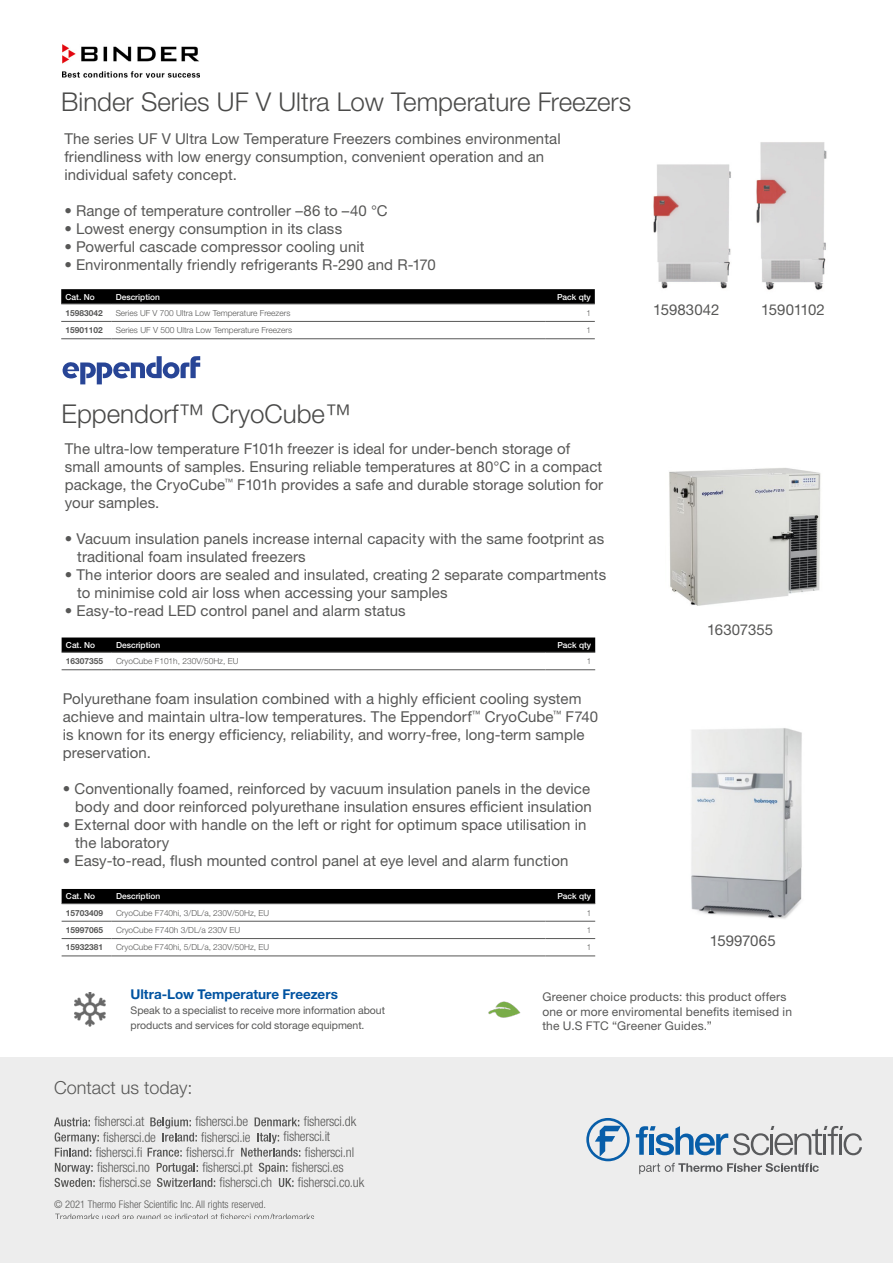
<style>
.page{position:relative;width:893px;height:1263px;background:#fff}
.page>*{position:absolute;margin:0;border:0;box-sizing:border-box;transform-origin:0 0}
.t1{font:300 25.95px "Helvetica Neue LTW1 G";color:#4a4a49}
.t2{font:300 18px "Helvetica Neue LT Std";color:#575756}
.Headline{font:15px/18px "Helvetica Neue LT Std";letter-spacing:.005em;color:#575756}
.Headline-2{font:15px "Helvetica Neue LT Std";letter-spacing:-.025em;color:#575756}
.t3{font:300 condensed 13.5px/15px "Helvetica Neue LT Pro";letter-spacing:-.015em;color:#575756}
.Headline-3{font:700 13.5px "Helvetica Neue LT Std";color:#0053a1}
.Headline-4{font:12px/14.4px "Helvetica Neue LT Std";letter-spacing:.015em;color:#575756}
.Headline-5{font:10.5px/15px "Helvetica Neue LT Std";color:#575756}
.t4{font:300 condensed 10.5px "Helvetica Neue LT Pro";color:#575756}
.TAB_ref{font:300 8.4px "Helvetica Neue LT Std";color:#575756}
.TAB_entete{font:500 8.4px "Helvetica Neue LT Std";color:#fff}
.TAB_ref-2{font:700 8.4px "Helvetica Neue LT Std";color:#575756}
.TAB_texte{font:300 8.4px "Helvetica Neue LT Std";color:#575756;scale:.95 1}
</style>
<div class="page">
<div style="left:0;top:1057px;width:893px;height:206px;background:#ededed"></div>
<svg style="left:586px;top:1118px;width:44px;height:43px"></svg>
<svg style="left:639px;top:1163px;width:180px;height:11px"></svg>
<svg style="left:636px;top:1126px;width:226px;height:29px"></svg>
<svg style="left:54px;top:1117px;width:36px;height:9px"></svg>
<svg style="left:255px;top:1117px;width:44px;height:9px"></svg>
<svg style="left:150px;top:1117px;width:47px;height:24px"></svg>
<svg style="left:55px;top:1132px;width:44px;height:25px"></svg>
<svg style="left:148px;top:1148px;width:34px;height:9px"></svg>
<svg style="left:241px;top:1132px;width:59px;height:25px"></svg>
<svg style="left:55px;top:1163px;width:40px;height:24px"></svg>
<svg style="left:157px;top:1163px;width:58px;height:24px"></svg>
<svg style="left:259px;top:1163px;width:35px;height:24px"></svg>
<svg style="left:55px;top:1213px;width:259px;height:5px"></svg>
<img style="left:756px;top:142px;width:71px;height:148px">
<img style="left:653px;top:164px;width:78px;height:125px">
<svg style="left:61px;top:289px;width:534px;height:15px;background:#070707"></svg>
<hr style="left:61px;top:304px;width:50px;height:1px;background:#575756">
<hr style="left:111px;top:304px;width:434px;height:1px;background:#575756">
<hr style="left:545px;top:304px;width:50px;height:1px;background:#575756">
<hr style="left:61px;top:321px;width:50px;height:1px;background:#575756">
<hr style="left:61px;top:338px;width:50px;height:1px;background:#575756">
<hr style="left:111px;top:321px;width:434px;height:1px;background:#575756">
<hr style="left:111px;top:338px;width:434px;height:1px;background:#575756">
<hr style="left:545px;top:321px;width:50px;height:1px;background:#575756">
<hr style="left:545px;top:338px;width:50px;height:1px;background:#575756">
<img style="left:62px;top:45px;width:138px;height:32px">
<svg style="left:62px;top:637px;width:533px;height:15px;background:#0a0a0a"></svg>
<hr style="left:62px;top:652px;width:50px;height:1px;background:#575756">
<hr style="left:112px;top:652px;width:433px;height:1px;background:#575756">
<hr style="left:545px;top:652px;width:50px;height:1px;background:#575756">
<hr style="left:62px;top:669px;width:50px;height:1px;background:#575756">
<hr style="left:112px;top:669px;width:433px;height:1px;background:#575756">
<hr style="left:545px;top:669px;width:50px;height:1px;background:#575756">
<div style="left:62px;top:889px;width:533px;height:14px;background:#000"></div>
<hr style="left:62px;top:903px;width:50px;height:1px;background:#575756">
<hr style="left:112px;top:903px;width:433px;height:1px;background:#575756">
<hr style="left:545px;top:903px;width:50px;height:1px;background:#575756">
<hr style="left:62px;top:921px;width:50px;height:1px;background:#575756">
<hr style="left:62px;top:938px;width:50px;height:1px;background:#575756">
<hr style="left:62px;top:956px;width:50px;height:1px;background:#575756">
<hr style="left:112px;top:921px;width:433px;height:1px;background:#575756">
<hr style="left:112px;top:938px;width:433px;height:1px;background:#575756">
<hr style="left:112px;top:956px;width:433px;height:1px;background:#575756">
<hr style="left:545px;top:921px;width:50px;height:1px;background:#575756">
<hr style="left:545px;top:938px;width:50px;height:1px;background:#575756">
<hr style="left:545px;top:956px;width:50px;height:1px;background:#575756">
<svg style="left:62px;top:356px;width:138px;height:28px"></svg>
<img style="left:669px;top:468px;width:152px;height:138px">
<img style="left:691px;top:728px;width:111px;height:191px">
<img style="left:488px;top:1001px;width:33px;height:17px">
<img style="left:74px;top:992px;width:31px;height:35px">
<p class="t1" style="left:61px;top:86px;width:571px">Binder Series UF V Ultra Low Temperature Freezers</p>
<p class="Headline" style="left:64px;top:129px;width:498px">The series UF V Ultra Low Temperature Freezers combines environmental friendliness with low energy consumption, convenient operation and an individual safety concept.</p>
<p class="Headline" style="left:64px;top:201px;width:325px">• Range of temperature controller –86 to –40 °C</p>
<p class="Headline" style="left:64px;top:219px;width:279px">• Lowest energy consumption in its class</p>
<p class="Headline" style="left:64px;top:237px;width:302px">• Powerful cascade compressor cooling unit</p>
<p class="Headline" style="left:64px;top:255px;width:373px">• Environmentally friendly refrigerants R-290 and R-170</p>
<p class="TAB_entete" style="left:66px;top:291px;width:31px">Cat. No</p>
<p class="TAB_entete" style="left:116px;top:291px;width:46px">Description</p>
<p class="TAB_entete" style="left:557px;top:291px;width:35px">Pack qty</p>
<p class="TAB_ref-2" style="left:66px;top:307px;width:39px">15983042</p>
<p class="TAB_ref" style="left:116px;top:308px;width:176px">Series UF V 700 Ultra Low Temperature Freezers</p>
<p class="TAB_texte" style="left:586px;top:308px;width:6px">1</p>
<p class="TAB_ref-2" style="left:66px;top:325px;width:39px">15901102</p>
<p class="TAB_ref" style="left:116px;top:325px;width:178px">Series UF V 500 Ultra Low Temperature Freezers</p>
<p class="TAB_texte" style="left:586px;top:325px;width:6px">1</p>
<p class="Headline" style="left:653px;top:301px;width:68px">15983042</p>
<p class="Headline-2" style="left:761px;top:301px;width:65px">15901102</p>
<p class="t1" style="left:62px;top:397px;width:291px">Eppendorf™ CryoCube™</p>
<p class="Headline" style="left:65px;top:439px;width:540px">The ultra-low temperature F101h freezer is ideal for under-bench storage of small amounts of samples. Ensuring reliable temperatures at 80°C in a compact package, the CryoCube<sup>™</sup> F101h provides a safe and durable storage solution for your samples.</p>
<p class="Headline" style="left:77px;top:529px;width:528px;text-indent:-13px">• Vacuum insulation panels increase internal capacity with the same footprint as traditional foam insulated freezers</p>
<p class="Headline" style="left:77px;top:565px;width:530px;text-indent:-13px">• The interior doors are sealed and insulated, creating 2 separate compartments to minimise cold air loss when accessing your samples</p>
<p class="Headline" style="left:65px;top:601px;width:342px">• Easy-to-read LED control panel and alarm status</p>
<p class="TAB_entete" style="left:66px;top:640px;width:31px">Cat. No</p>
<p class="TAB_entete" style="left:116px;top:640px;width:46px">Description</p>
<p class="TAB_entete" style="left:557px;top:640px;width:35px">Pack qty</p>
<p class="TAB_ref-2" style="left:66px;top:656px;width:39px">16307355</p>
<p class="TAB_ref" style="left:116px;top:656px;width:124px">CryoCube F101h, 230V/50Hz, EU</p>
<p class="TAB_texte" style="left:587px;top:656px;width:6px">1</p>
<p class="Headline" style="left:63px;top:689px;width:537px">Polyurethane foam insulation combined with a highly efficient cooling system achieve and maintain ultra-low temperatures. The Eppendorf<sup>™</sup> CryoCube<sup>™</sup> F740 is known for its energy efficiency, reliability, and worry-free, long-term sample preservation.</p>
<p class="Headline" style="left:63px;top:779px;width:531px;text-align:right">• Conventionally foamed, reinforced by vacuum insulation panels in the device body and door reinforced polyurethane insulation ensures efficient insulation</p>
<p class="Headline" style="left:75px;top:815px;width:513px;text-indent:-13px">• External door with handle on the left or right for optimum space utilisation in the laboratory</p>
<p class="Headline" style="left:63px;top:851px;width:507px">• Easy-to-read, flush mounted control panel at eye level and alarm function</p>
<p class="TAB_entete" style="left:66px;top:891px;width:31px">Cat. No</p>
<p class="TAB_entete" style="left:116px;top:891px;width:46px">Description</p>
<p class="TAB_entete" style="left:557px;top:891px;width:35px">Pack qty</p>
<p class="TAB_ref-2" style="left:66px;top:907px;width:39px">15703409</p>
<p class="TAB_ref" style="left:116px;top:907px;width:155px">CryoCube F740hi, 3/DL/a, 230V/50Hz, EU</p>
<p class="TAB_texte" style="left:587px;top:907px;width:6px">1</p>
<p class="TAB_ref-2" style="left:66px;top:925px;width:39px">15997065</p>
<p class="TAB_ref" style="left:116px;top:925px;width:126px">CryoCube F740h 3/DL/a 230V EU</p>
<p class="TAB_texte" style="left:587px;top:925px;width:6px">1</p>
<p class="TAB_ref-2" style="left:66px;top:942px;width:39px">15932381</p>
<p class="TAB_ref" style="left:116px;top:942px;width:155px">CryoCube F740hi, 5/DL/a, 230V/50Hz, EU</p>
<p class="TAB_texte" style="left:587px;top:942px;width:6px">1</p>
<p class="Headline" style="left:707px;top:620px;width:67px">16307355</p>
<p class="Headline" style="left:710px;top:931px;width:67px">15997065</p>
<p class="Headline-3" style="left:131px;top:986px;width:209px">Ultra-Low Temperature Freezers</p>
<p class="Headline-5" style="left:131px;top:1003px;width:256px">Speak to a specialist to receive more information about products and services for cold storage equipment.</p>
<p class="t2" style="left:54px;top:1077px;width:140px">Contact us today:</p>
<p class="t3" style="left:94px;top:1114px;width:51px">fishersci.at</p>
<p class="t3" style="left:103px;top:1129px;width:54px">fishersci.de</p>
<p class="t3" style="left:195px;top:1114px;width:54px">fishersci.be</p>
<p class="t3" style="left:284px;top:1114px;width:74px;text-indent:20px">fishersci.dk fishersci.it</p>
<p class="t3" style="left:201px;top:1129px;width:51px">fishersci.ie</p>
<p class="t3" style="left:96px;top:1144px;width:48px">fishersci.fi</p>
<p class="t3" style="left:186px;top:1144px;width:49px">fishersci.fr</p>
<p class="t3" style="left:305px;top:1144px;width:51px">fishersci.nl</p>
<p class="t3" style="left:97px;top:1159px;width:54px">fishersci.no</p>
<p class="t3" style="left:202px;top:1159px;width:52px">fishersci.pt</p>
<p class="t3" style="left:292px;top:1159px;width:53px">fishersci.es</p>
<p class="t3" style="left:99px;top:1174px;width:53px">fishersci.se</p>
<p class="t3" style="left:220px;top:1174px;width:54px">fishersci.ch</p>
<p class="t3" style="left:298px;top:1174px;width:68px">fishersci.co.uk</p>
<p class="t4" style="left:54px;top:1198px;width:213px">© 2021 Thermo Fisher Scientific Inc. All rights reserved.</p>
<p class="Headline-4" style="left:542px;top:989px;width:251px">Greener choice products: this product offers one or more enviromental benefits itemised in the U.S FTC “Greener Guides.”</p>
</div>
